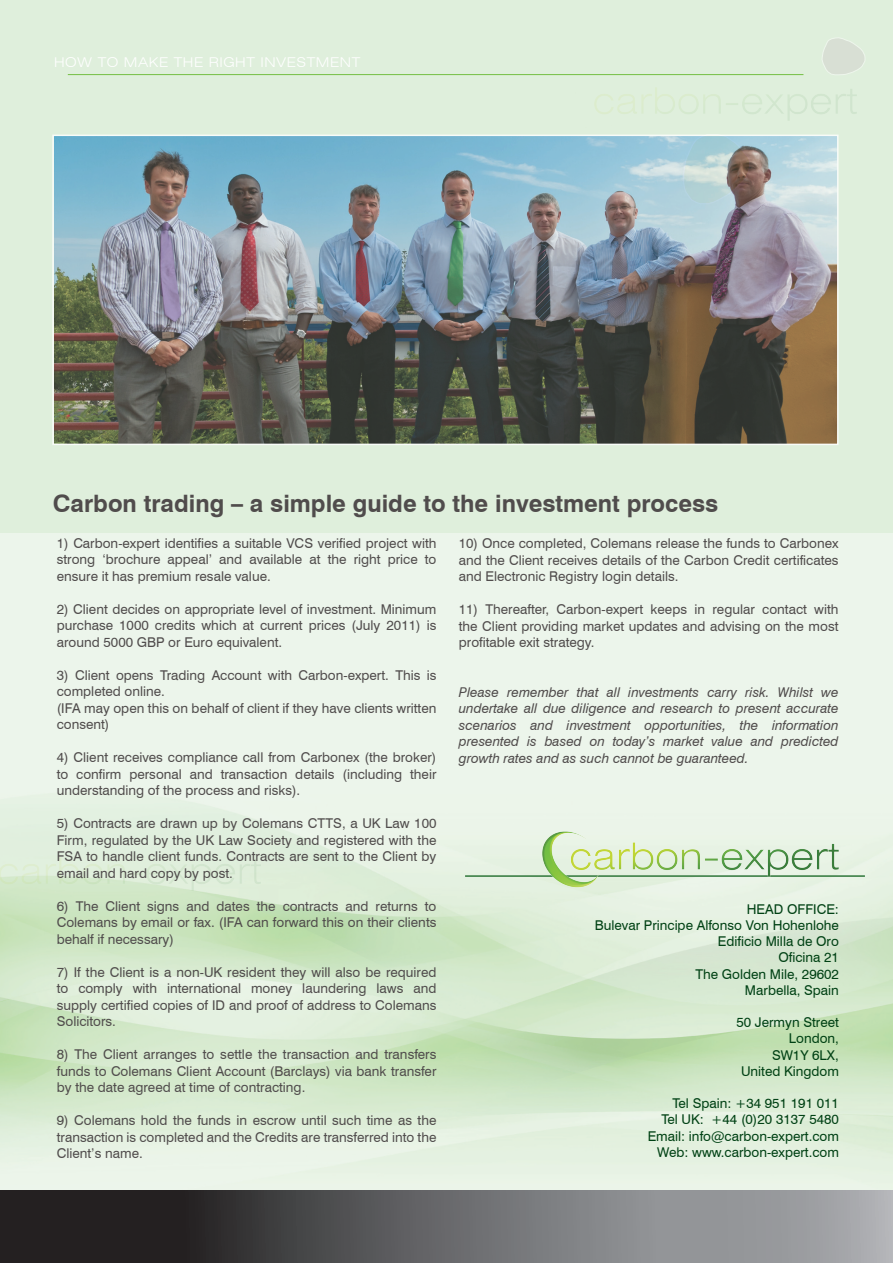
<style>
.page{position:relative;width:893px;height:1263px;background:#dfefdc}
.page>*{position:absolute;margin:0;border:0;box-sizing:border-box;transform-origin:0 0}
.t1{font:700 24px "Swiss 721 BT";color:#504c4c}
.t2{font:13.5px/16.5px "Swiss 721 BT";color:#504c4c;text-align:justify}
.t3{font:13.5px/16.2px "Swiss 721 BT";color:#004114;text-align:right}
.t4{font:italic 13.5px/16.5px "Swiss 721 BT";color:#504c4c;text-align:justify}
.t5{font:300 expanded 13.5px "Swiss 721 BT";letter-spacing:.04em;color:#fff}
</style>
<div class="page">
<img style="left:0;top:533px;width:893px;height:689px">
<svg style="left:822px;top:37px;width:43px;height:38px"></svg>
<img style="left:561px;top:75px;width:296px;height:61px">
<img style="left:0;top:845px;width:269px;height:60px">
<hr style="left:68px;top:74px;width:735px;height:1px;background:#74bf43">
<img style="left:55px;top:138px;width:780px;height:304px">
<div style="left:52px;top:135px;width:786px;height:310px;border:2px solid #fff"></div>
<hr style="left:465px;top:875px;width:400px;height:2px;background:#2e7639">
<img style="left:536px;top:829px;width:311px;height:62px">
<svg style="left:1px;top:1191px;width:892px;height:72px;background:#636365"></svg>
<p class="t5" style="left:54px;top:54px;width:308px">HOW TO MAKE THE RIGHT INVESTMENT</p>
<h1 class="t1" style="left:53px;top:488px;width:667px">Carbon trading – a simple guide to the investment process</h1>
<p class="t2" style="left:57px;top:534px;width:381px">1) Carbon-expert identifies a suitable VCS verified project with strong ‘brochure appeal’ and available at the right price to ensure it has premium resale value.</p>
<p class="t2" style="left:57px;top:600px;width:381px">2) Client decides on appropriate level of investment. Minimum purchase 1000 credits which at current prices (July 2011) is around 5000 GBP or Euro equivalent.</p>
<p class="t2" style="left:57px;top:666px;width:381px;text-align:left">3) Client opens Trading Account with Carbon-expert. This is completed online.<br>(IFA may open this on behalf of client if they have clients written consent)</p>
<p class="t2" style="left:57px;top:749px;width:381px">4) Client receives compliance call from Carbonex (the broker) to confirm personal and transaction details (including their understanding of the process and risks).</p>
<p class="t2" style="left:57px;top:815px;width:381px">5) Contracts are drawn up by Colemans CTTS, a UK Law 100<br>Firm, regulated by the UK Law Society and registered with the FSA to handle client funds. Contracts are sent to the Client by email and hard copy by post.</p>
<p class="t2" style="left:57px;top:897px;width:381px">6) The Client signs and dates the contracts and returns to Colemans by email or fax. (IFA can forward this on their clients behalf if necessary)</p>
<p class="t2" style="left:57px;top:963px;width:381px">7) If the Client is a non-UK resident they will also be required to comply with international money laundering laws and supply certified copies of ID and proof of address to Colemans Solicitors.</p>
<p class="t2" style="left:57px;top:1046px;width:381px">8) The Client arranges to settle the transaction and transfers funds to Colemans Client Account (Barclays) via bank transfer by the date agreed at time of contracting.</p>
<p class="t2" style="left:57px;top:1112px;width:381px">9) Colemans hold the funds in escrow until such time as the transaction is completed and the Credits are transferred into the Client’s name.</p>
<p class="t2" style="left:459px;top:535px;width:381px">10) Once completed, Colemans release the funds to Carbonex and the Client receives details of the Carbon Credit certificates and Electronic Registry login details.</p>
<p class="t2" style="left:459px;top:601px;width:381px">11) Thereafter, Carbon-expert keeps in regular contact with the Client providing market updates and advising on the most profitable exit strategy.</p>
<p class="t4" style="left:459px;top:684px;width:381px">Please remember that all investments carry risk. Whilst we undertake all due diligence and research to present accurate scenarios and investment opportunities, the information presented is based on today’s market value and predicted growth rates and as such cannot be guaranteed.</p>
<p class="t3" style="left:595px;top:901px;width:246px">HEAD OFFICE:<br>Bulevar Principe Alfonso Von Hohenlohe<br>Edificio Milla de Oro<br>Oficina 21<br>The Golden Mile, 29602<br>Marbella, Spain</p>
<p class="t3" style="left:736px;top:1014px;width:104px">50 Jermyn Street<br>London,<br>SW1Y 6LX,<br>United Kingdom</p>
<p class="t3" style="left:648px;top:1095px;width:193px">Tel Spain: +34 951 191 011<br>Tel UK: +44 (0)20 3137 5480<br>Email: info@carbon-expert.com<br>Web: www.carbon-expert.com</p>
</div>
